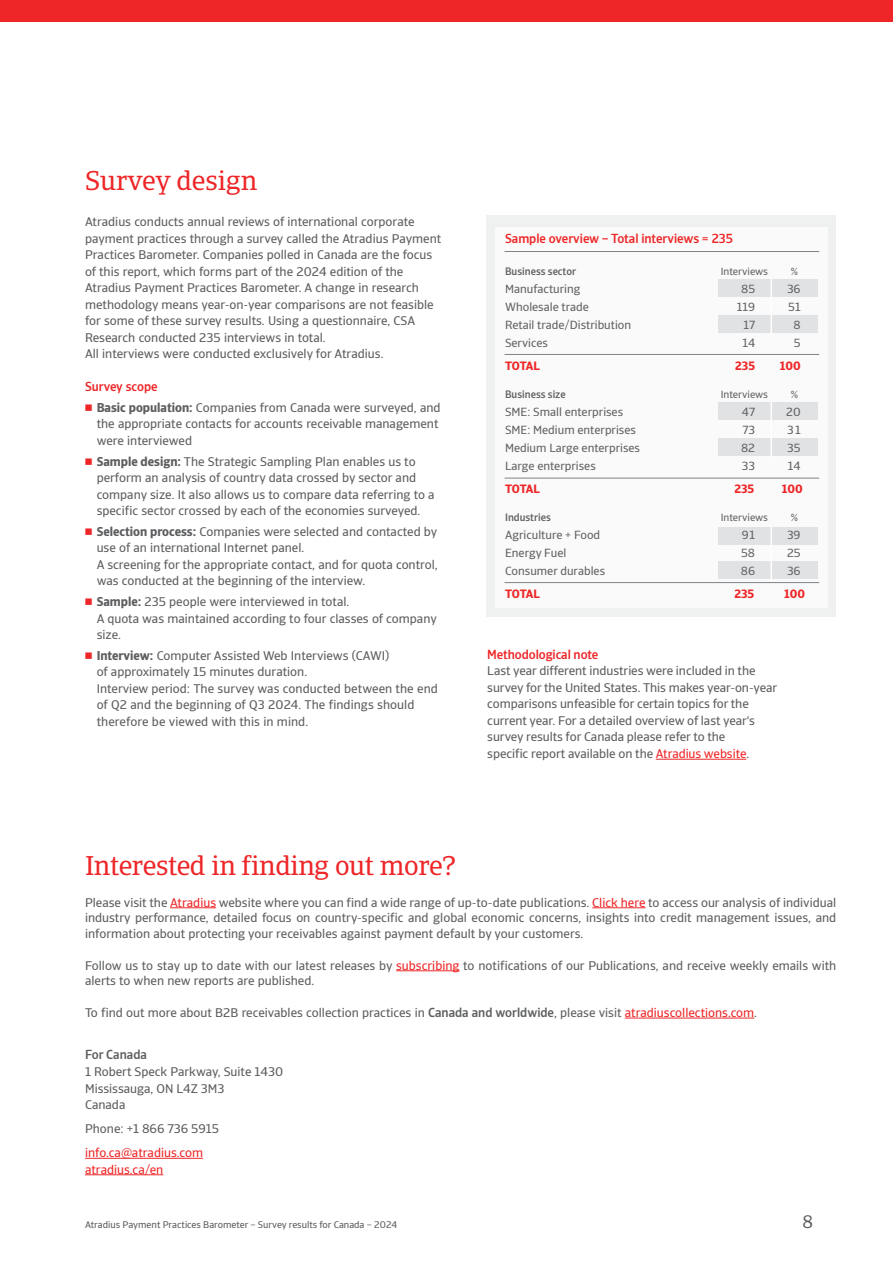
<style>
.page{position:relative;width:893px;height:1263px;background:#fff}
.page>*{position:absolute;margin:0;border:0;box-sizing:border-box;transform-origin:0 0}
.t1{font:27px "GCO";letter-spacing:-.015em;color:#ee2628}
.t2{font:18px "GCO";color:#5d5e60}
.t3{font:12.75px/16.5px "GCO Sans";color:#5d5e60}
.t4{font:500 12.75px "GCO Sans";letter-spacing:-.005em;color:#ee2628}
.t5{font:12.75px/16.5px "GCO Sans";color:#ee2628}
.t6{font:500 12.75px "GCO Sans";color:#5d5e60}
.t7{font:12px "GCO Sans";color:#636366}
.t8{font:700 12px "GCO Sans";color:#ee2628}
.t9{font:500 10.5px "GCO Sans";color:#636366}
.t10{font:10.5px "GCO Sans";color:#636366}
.t11{font:9.75px "GCO Sans";color:#5d5e60}
.s1{font-weight:500;color:#ee2628}
.s2{font-weight:700}
.s3{color:#ee2628}
.s4{font-weight:500}
</style>
<div class="page">
<div style="left:0;top:0;width:893px;height:21px;background:#ee2628"></div>
<hr style="left:170px;top:907px;width:46px;height:1px;background:#ee2628">
<hr style="left:592px;top:907px;width:53px;height:1px;background:#ee2628">
<hr style="left:396px;top:970px;width:63px;height:1px;background:#ee2628">
<hr style="left:625px;top:1017px;width:129px;height:1px;background:#ee2628">
<hr style="left:85px;top:1158px;width:118px;height:1px;background:#ee2628">
<hr style="left:85px;top:1174px;width:78px;height:1px;background:#ee2628">
<div style="left:486px;top:216px;width:349px;height:401px;background:#eff1f0"></div>
<div style="left:495px;top:227px;width:333px;height:380px;background:#f9faf9"></div>
<div style="left:718px;top:279px;width:100px;height:18px;background:#e1e2e4"></div>
<div style="left:718px;top:315px;width:100px;height:18px;background:#e1e2e4"></div>
<div style="left:718px;top:402px;width:100px;height:18px;background:#e1e2e4"></div>
<div style="left:718px;top:438px;width:100px;height:18px;background:#e1e2e4"></div>
<div style="left:718px;top:527px;width:100px;height:18px;background:#e1e2e4"></div>
<div style="left:718px;top:561px;width:100px;height:18px;background:#e1e2e4"></div>
<hr style="left:770px;top:279px;width:2px;height:55px;background:#fff">
<hr style="left:770px;top:402px;width:2px;height:55px;background:#fff">
<hr style="left:770px;top:527px;width:2px;height:53px;background:#fff">
<hr style="left:504px;top:354px;width:315px;height:1px;background:#808285">
<hr style="left:504px;top:478px;width:315px;height:1px;background:#808285">
<hr style="left:504px;top:582px;width:315px;height:1px;background:#808285">
<hr style="left:504px;top:251px;width:315px;height:1px;background:#808285">
<hr style="left:656px;top:759px;width:90px;height:1px;background:#ee2628">
<h1 class="t1" style="left:85px;top:170px;width:174px">Survey design</h1>
<p class="t3" style="left:85px;top:215px;width:358px">Atradius conducts annual reviews of international corporate payment practices through a survey called the Atradius Payment Practices Barometer. Companies polled in Canada are the focus of this report, which forms part of the 2024 edition of the Atradius Payment Practices Barometer. A change in research methodology means year-on-year comparisons are not feasible for some of these survey results. Using a questionnaire, CSA Research conducted 235 interviews in total.<br>All interviews were conducted exclusively for Atradius.</p>
<p class="t3" style="left:97px;top:378px;width:345px;line-height:20.7px;text-indent:-12px"><span class="s1">Survey scope<br></span><span class="s2">Basic population:</span> Companies from Canada were surveyed, and</p>
<p class="t3" style="left:97px;top:417px;width:343px">the appropriate contacts for accounts receivable management were interviewed</p>
<p class="t3" style="left:97px;top:454px;width:340px"><span class="s2">Sample design:</span> The Strategic Sampling Plan enables us to perform an analysis of country data crossed by sector and company size. It also allows us to compare data referring to a specific sector crossed by each of the economies surveyed.</p>
<p class="t3" style="left:97px;top:524px;width:343px"><span class="s2">Selection process:</span> Companies were selected and contacted by use of an international Internet panel.<br>A screening for the appropriate contact, and for quota control, was conducted at the beginning of the interview.</p>
<p class="t3" style="left:97px;top:595px;width:342px"><span class="s2">Sample:</span> 235 people were interviewed in total.<br>A quota was maintained according to four classes of company size.</p>
<p class="t3" style="left:97px;top:648px;width:343px"><span class="s2">Interview:</span> Computer Assisted Web Interviews (CAWI)<br>of approximately 15 minutes duration.<br>Interview period: The survey was conducted between the end of Q2 and the beginning of Q3 2024. The findings should therefore be viewed with this in mind.</p>
<p class="t4" style="left:505px;top:233px;width:229px">Sample overview – Total interviews = 235</p>
<p class="t9" style="left:505px;top:267px;width:73px">Business sector</p>
<p class="t10" style="left:721px;top:267px;width:49px">Interviews</p>
<p class="t10" style="left:791px;top:267px;width:9px">%</p>
<p class="t7" style="left:505px;top:284px;width:77px">Manufacturing</p>
<p class="t7" style="left:741px;top:284px;width:15px">85</p>
<p class="t7" style="left:787px;top:284px;width:15px">36</p>
<p class="t7" style="left:505px;top:302px;width:85px">Wholesale trade</p>
<p class="t7" style="left:737px;top:302px;width:20px">119</p>
<p class="t7" style="left:788px;top:302px;width:14px">51</p>
<p class="t7" style="left:505px;top:320px;width:128px">Retail trade/Distribution</p>
<p class="t7" style="left:743px;top:320px;width:13px">17</p>
<p class="t7" style="left:793px;top:320px;width:9px">8</p>
<p class="t7" style="left:505px;top:338px;width:44px">Services</p>
<p class="t7" style="left:742px;top:338px;width:14px">14</p>
<p class="t7" style="left:794px;top:338px;width:8px">5</p>
<p class="t8" style="left:505px;top:361px;width:36px">TOTAL</p>
<p class="t8" style="left:735px;top:361px;width:21px">235</p>
<p class="t8" style="left:780px;top:361px;width:22px">100</p>
<p class="t9" style="left:505px;top:390px;width:62px">Business size</p>
<p class="t10" style="left:721px;top:390px;width:49px">Interviews</p>
<p class="t10" style="left:791px;top:390px;width:9px">%</p>
<p class="t7" style="left:505px;top:407px;width:120px">SME: Small enterprises</p>
<p class="t7" style="left:742px;top:407px;width:15px">47</p>
<p class="t7" style="left:786px;top:407px;width:16px">20</p>
<p class="t7" style="left:505px;top:425px;width:132px">SME: Medium enterprises</p>
<p class="t7" style="left:742px;top:425px;width:14px">73</p>
<p class="t7" style="left:787px;top:425px;width:15px">31</p>
<p class="t7" style="left:505px;top:443px;width:136px">Medium Large enterprises</p>
<p class="t7" style="left:741px;top:443px;width:15px">82</p>
<p class="t7" style="left:787px;top:443px;width:15px">35</p>
<p class="t7" style="left:505px;top:461px;width:92px">Large enterprises</p>
<p class="t7" style="left:742px;top:461px;width:15px">33</p>
<p class="t7" style="left:788px;top:461px;width:14px">14</p>
<p class="t8" style="left:505px;top:484px;width:36px">TOTAL</p>
<p class="t8" style="left:734px;top:484px;width:21px">235</p>
<p class="t8" style="left:782px;top:484px;width:22px">100</p>
<p class="t9" style="left:505px;top:513px;width:47px">Industries</p>
<p class="t10" style="left:721px;top:513px;width:49px">Interviews</p>
<p class="t10" style="left:791px;top:513px;width:9px">%</p>
<p class="t7" style="left:505px;top:530px;width:97px">Agriculture + Food</p>
<p class="t7" style="left:742px;top:530px;width:15px">91</p>
<p class="t7" style="left:787px;top:530px;width:15px">39</p>
<p class="t7" style="left:505px;top:548px;width:63px">Energy Fuel</p>
<p class="t7" style="left:741px;top:548px;width:15px">58</p>
<p class="t7" style="left:787px;top:548px;width:15px">25</p>
<p class="t7" style="left:505px;top:566px;width:102px">Consumer durables</p>
<p class="t7" style="left:741px;top:566px;width:16px">86</p>
<p class="t7" style="left:787px;top:566px;width:15px">36</p>
<p class="t8" style="left:505px;top:589px;width:36px">TOTAL</p>
<p class="t8" style="left:734px;top:589px;width:21px">235</p>
<p class="t8" style="left:784px;top:589px;width:22px">100</p>
<p class="t4" style="left:487px;top:649px;width:113px">Methodological note</p>
<p class="t3" style="left:487px;top:664px;width:291px">Last year different industries were included in the survey for the United States. This makes year-on-year comparisons unfeasible for certain topics for the current year. For a detailed overview of last year's survey results for Canada please refer to the<br>specific report available on the <span class="s3">Atradius website</span>.</p>
<h1 class="t1" style="left:85px;top:855px;width:372px">Interested in finding out more?</h1>
<p class="t3" style="left:85px;top:895px;width:753px;line-height:15.8px;text-align:justify">Please visit the <span class="s3">Atradius</span> website where you can find a wide range of up-to-date publications. <span class="s3">Click here</span> to access our analysis of individual industry performance, detailed focus on country-specific and global economic concerns, insights into credit management issues, and information about protecting your receivables against payment default by your customers.</p>
<p class="t3" style="left:85px;top:958px;width:753px;line-height:15.8px">Follow us to stay up to date with our latest releases by <span class="s3">subscribing</span> to notifications of our Publications, and receive weekly emails with alerts to when new reports are published.</p>
<p class="t3" style="left:85px;top:1005px;width:674px">To find out more about B2B receivables collection practices in <span class="s4">Canada and worldwide</span>, please visit <span class="s3">atradiuscollections.com</span>.</p>
<p class="t6" style="left:85px;top:1050px;width:63px">For Canada</p>
<p class="t3" style="left:85px;top:1064px;width:200px">1 Robert Speck Parkway, Suite 1430<br>Mississauga, ON L4Z 3M3<br>Canada</p>
<p class="t3" style="left:85px;top:1121px;width:136px">Phone: +1 866 736 5915</p>
<p class="t5" style="left:85px;top:1145px;width:120px">info.ca@atradius.com atradius.ca/en</p>
<p class="t11" style="left:85px;top:1220px;width:314px">Atradius Payment Practices Barometer – Survey results for Canada – 2024</p>
<h2 class="t2" style="left:802px;top:1215px;width:12px">8</h2>
</div>
